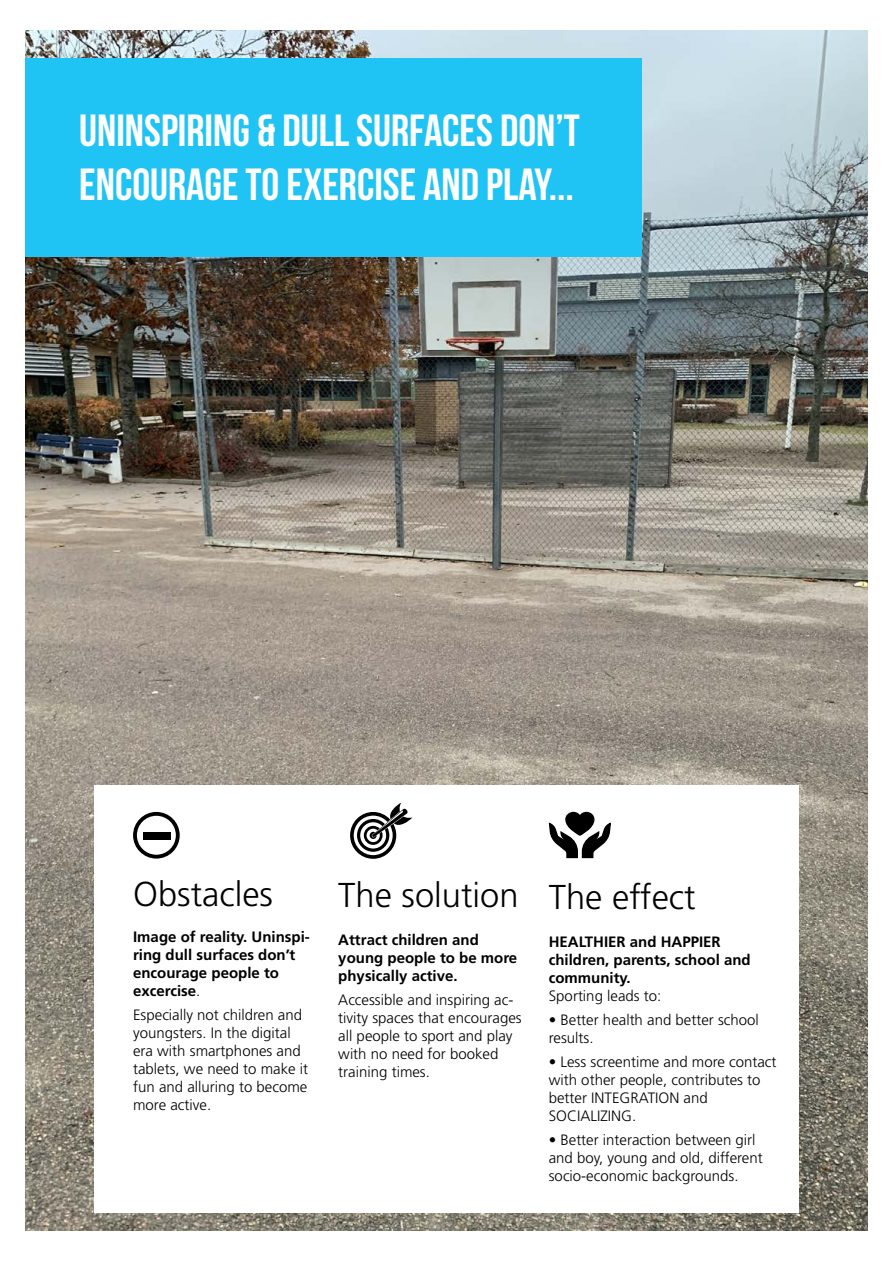
<style>
.page{position:relative;width:893px;height:1263px;background:#fff}
.page>*{position:absolute;margin:0;border:0;box-sizing:border-box;transform-origin:0 0}
.t1{font:45px/54px "Bebas Neue";color:#fff}
.t2{font:300 34.5px "Frutiger";color:#000}
.t3{font:300 15px/18px "Frutiger";color:#000}
.t4{font:700 15px/18px "Frutiger";color:#000}
.s1{font-weight:300}
</style>
<div class="page">
<img style="left:26px;top:31px;width:841px;height:1199px">
<div style="left:26px;top:58px;width:616px;height:198px;background:#20c4f4"></div>
<div style="left:94px;top:785px;width:705px;height:427px;background:#fff"></div>
<svg style="left:548px;top:811px;width:63px;height:48px"></svg>
<svg style="left:350px;top:803px;width:62px;height:56px"></svg>
<div style="left:133px;top:812px;width:47px;height:46px;border:4px solid #000;border-radius:50%"></div>
<div style="left:143px;top:832px;width:27px;height:8px;background:#000"></div>
<h1 class="t1" style="left:79px;top:103px;width:502px">UNINSPIRING &amp; DULL SURFACES DON’T<br>ENCOURAGE TO EXERCISE AND PLAY...</h1>
<h2 class="t2" style="left:133px;top:875px;width:141px">Obstacles</h2>
<p class="t4" style="left:133px;top:928px;width:178px">Image of reality. Uninspi&shy;ring dull surfaces don’t encourage people to excercise<span class="s1">.</span></p>
<p class="t3" style="left:133px;top:1006px;width:177px">Especially not children and youngsters. In the digital era with smartphones and tablets, we need to make it fun and alluring to become more active.</p>
<h2 class="t2" style="left:338px;top:876px;width:182px">The solution</h2>
<p class="t4" style="left:338px;top:931px;width:180px">Attract children and young people to be more physically active.</p>
<p class="t3" style="left:338px;top:991px;width:185px">Accessible and inspiring ac&shy;tivity spaces that encourages all people to sport and play with no need for booked training times.</p>
<h2 class="t2" style="left:549px;top:877px;width:148px">The effect</h2>
<p class="t4" style="left:549px;top:933px;width:203px">HEALTHIER and HAPPIER children, parents, school and community.</p>
<p class="t3" style="left:549px;top:987px;width:114px">Sporting leads to:</p>
<p class="t3" style="left:549px;top:1011px;width:212px">• Better health and better school results.</p>
<p class="t3" style="left:549px;top:1053px;width:229px">• Less screentime and more contact with other people, contributes to better INTEGRATION and<br>SOCIALIZING.</p>
<p class="t3" style="left:549px;top:1131px;width:215px">• Better interaction between girl and boy, young and old, different socio-economic backgrounds.</p>
</div>
